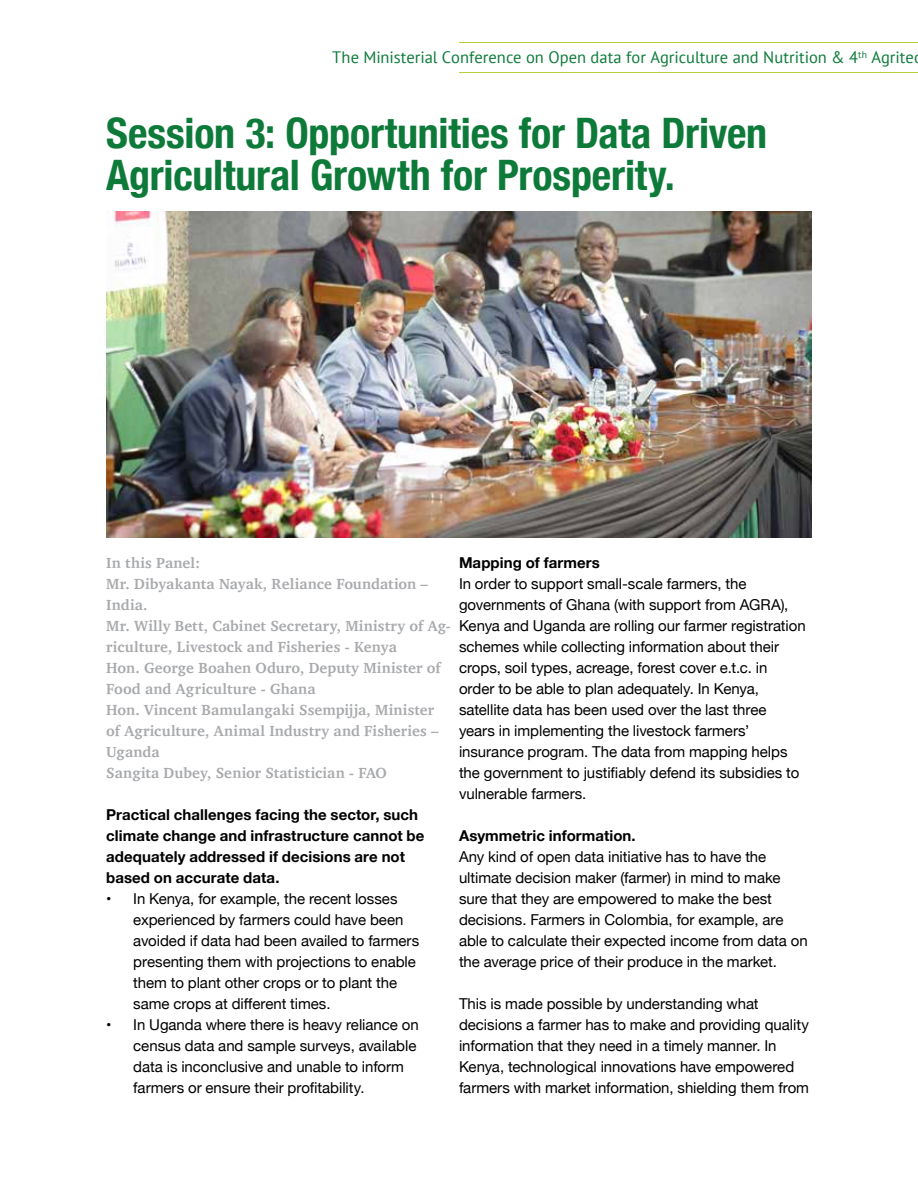
<style>
.page{position:relative;width:918px;height:1188px;background:#fff}
.page>*{position:absolute;margin:0;border:0;box-sizing:border-box;transform-origin:0 0}
.t1{font:700 condensed 42px/42px "Helvetica Neue";letter-spacing:-.005em;color:#0d7a39}
.t2{font:16.5px "PT Sans";color:#0d7a39}
.t3{font:15px/21px "Helvetica Neue";letter-spacing:-.005em;color:#000}
.t4{font:700 15px/21px "Charter";letter-spacing:.01em;color:#a7a9ac}
.t5{font:700 15px/21px "Helvetica Neue";letter-spacing:.005em;color:#000}
</style>
<div class="page">
<img style="left:106px;top:211px;width:706px;height:326px">
<hr style="left:459px;top:42px;width:459px;height:1px;background:#b3d235">
<hr style="left:459px;top:72px;width:459px;height:1px;background:#b3d235">
<p class="t2" style="left:332px;top:47px;width:591px">The Ministerial Conference on Open data for Agriculture and Nutrition &amp; 4<sup>th</sup> Agritec</p>
<h1 class="t1" style="left:106px;top:109px;width:662px">Session 3: Opportunities for Data Driven<br>Agricultural Growth for Prosperity.</h1>
<p class="t4" style="left:106px;top:552px;width:346px">In this Panel:<br>Mr. Dibyakanta Nayak, Reliance Foundation – India.<br>Mr. Willy Bett, Cabinet Secretary, Ministry of Ag&shy;riculture, Livestock and Fisheries - Kenya<br>Hon. George Boahen Oduro, Deputy Minister of Food and Agriculture - Ghana<br>Hon. Vincent Bamulangaki Ssempijja, Minister of Agriculture, Animal Industry and Fisheries – Uganda<br>Sangita Dubey, Senior Statistician - FAO</p>
<p class="t5" style="left:106px;top:805px;width:320px">Practical challenges facing the sector, such climate change and infrastructure cannot be adequately addressed if decisions are not based on accurate data.</p>
<p class="t3" style="left:133px;top:889px;width:287px;text-indent:-27px">• In Kenya, for example, the recent losses experienced by farmers could have been avoided if data had been availed to farmers presenting them with projections to enable them to plant other crops or to plant the same crops at different times.</p>
<p class="t3" style="left:133px;top:1015px;width:287px;text-indent:-27px">• In Uganda where there is heavy reliance on census data and sample surveys, available data is inconclusive and unable to inform farmers or ensure their profitability.</p>
<p class="t5" style="left:459px;top:553px;width:142px">Mapping of farmers</p>
<p class="t3" style="left:459px;top:574px;width:348px">In order to support small-scale farmers, the governments of Ghana (with support from AGRA), Kenya and Uganda are rolling our farmer registration schemes while collecting information about their crops, soil types, acreage, forest cover e.t.c. in order to be able to plan adequately. In Kenya, satellite data has been used over the last three years in implementing the livestock farmers’ insurance program. The data from mapping helps the government to justifiably defend its subsidies to vulnerable farmers.</p>
<p class="t5" style="left:459px;top:826px;width:178px">Asymmetric information.</p>
<p class="t3" style="left:459px;top:847px;width:350px">Any kind of open data initiative has to have the ultimate decision maker (farmer) in mind to make sure that they are empowered to make the best decisions. Farmers in Colombia, for example, are able to calculate their expected income from data on the average price of their produce in the market.</p>
<p class="t3" style="left:459px;top:994px;width:352px">This is made possible by understanding what decisions a farmer has to make and providing quality information that they need in a timely manner. In Kenya, technological innovations have empowered farmers with market information, shielding them from</p>
</div>
